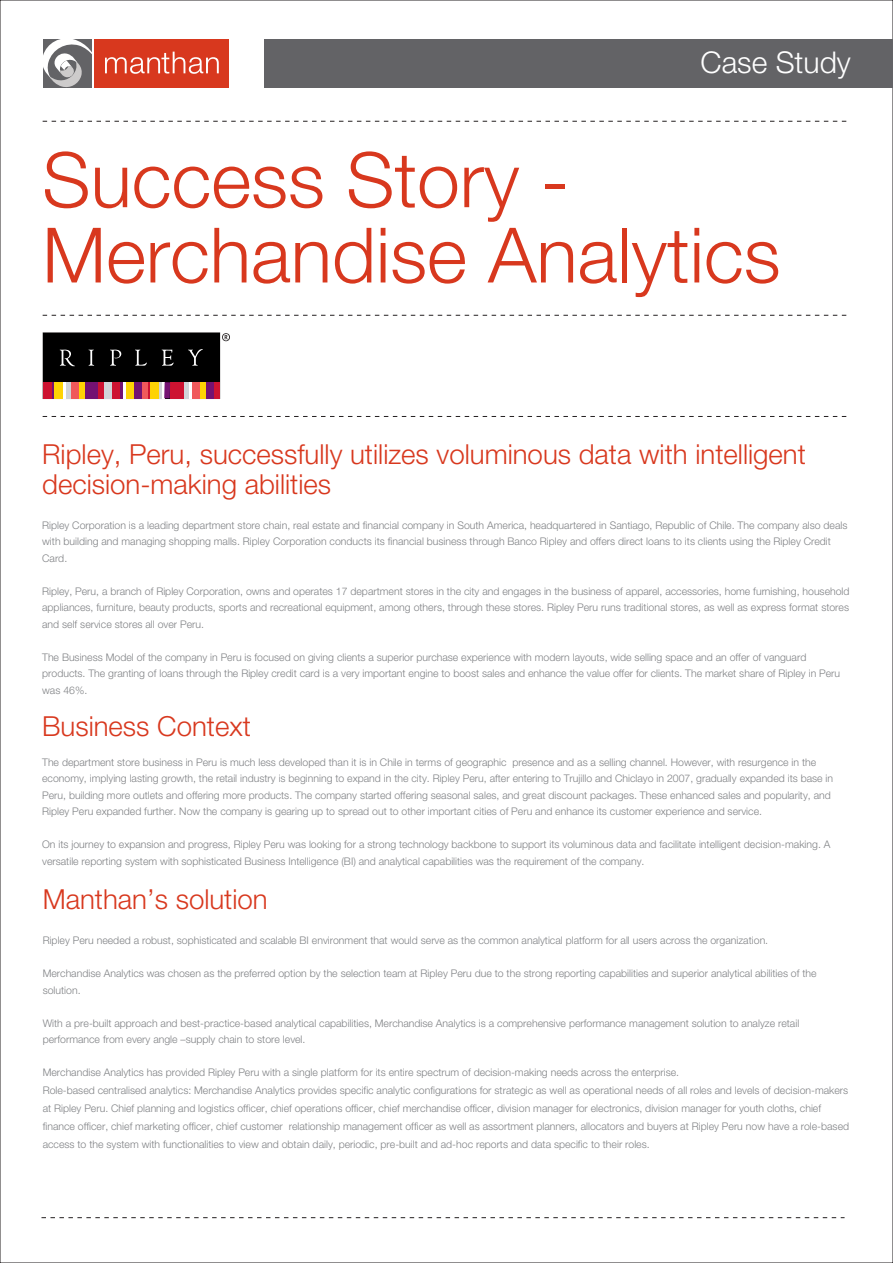
<style>
.page{position:relative;width:893px;height:1263px;background:#fff}
.page>*{position:absolute;margin:0;border:0;box-sizing:border-box;transform-origin:0 0}
.t1{font:300 76.5px/75.3px "Helvetica Neue";color:#d8381e}
.t2{font:300 30px "Helvetica Neue";color:#fff}
.t3{font:300 27.6px/30px "Helvetica Neue";color:#d8381e}
.t4{font:300 10.5px/16.5px "Helvetica Neue";color:#808285}
</style>
<div class="page">
<svg style="left:41px;top:1217px;width:803px;height:1px"></svg>
<svg style="left:43px;top:121px;width:804px;height:1px"></svg>
<svg style="left:43px;top:315px;width:804px;height:1px"></svg>
<svg style="left:43px;top:416px;width:804px;height:1px"></svg>
<div style="left:95px;top:39px;width:134px;height:49px;background:#d8381e"></div>
<svg style="left:105px;top:52px;width:114px;height:22px"></svg>
<svg style="left:43px;top:39px;width:49px;height:49px"></svg>
<div style="left:264px;top:39px;width:629px;height:49px;background:#636366"></div>
<svg style="left:43px;top:332px;width:177px;height:67px"></svg>
<div style="left:43px;top:333px;width:176px;height:65px;background:#000"></div>
<svg style="left:60px;top:349px;width:143px;height:17px"></svg>
<svg style="left:222px;top:333px;width:8px;height:8px"></svg>
<div style="left:184px;top:382px;width:5px;height:16px;background:#d0d4d8"></div>
<div style="left:85px;top:382px;width:14px;height:16px;background:#741272"></div>
<svg style="left:52px;top:382px;width:2px;height:16px"></svg>
<div style="left:54px;top:382px;width:9px;height:16px;background:#fed304"></div>
<div style="left:71px;top:382px;width:8px;height:16px;background:#f0595b"></div>
<div style="left:65px;top:382px;width:6px;height:16px;background:#d0d4d8"></div>
<div style="left:98px;top:382px;width:6px;height:16px;background:#cd1331"></div>
<div style="left:43px;top:382px;width:9px;height:16px;background:#cd1331"></div>
<div style="left:206px;top:382px;width:8px;height:16px;background:#741272"></div>
<div style="left:104px;top:382px;width:8px;height:16px;background:#d0d4d8"></div>
<div style="left:112px;top:382px;width:8px;height:16px;background:#cd1331"></div>
<hr style="left:120px;top:382px;width:3px;height:16px;background:#741272">
<div style="left:79px;top:382px;width:6px;height:16px;background:#fed304"></div>
<hr style="left:189px;top:382px;width:3px;height:16px;background:#fff">
<div style="left:126px;top:382px;width:8px;height:16px;background:#fed304"></div>
<hr style="left:159px;top:382px;width:3px;height:16px;background:#d0d4d8">
<div style="left:134px;top:382px;width:8px;height:16px;background:#741272"></div>
<div style="left:142px;top:382px;width:6px;height:16px;background:#f0595b"></div>
<hr style="left:148px;top:382px;width:3px;height:16px;background:#cd1331">
<div style="left:151px;top:382px;width:8px;height:16px;background:#fed304"></div>
<svg style="left:162px;top:382px;width:2px;height:16px"></svg>
<hr style="left:123px;top:382px;width:3px;height:16px;background:#fff">
<svg style="left:63px;top:382px;width:2px;height:16px"></svg>
<div style="left:170px;top:382px;width:14px;height:16px;background:#cd1331"></div>
<div style="left:164px;top:382px;width:6px;height:16px;background:#741272"></div>
<div style="left:192px;top:382px;width:8px;height:16px;background:#f0595b"></div>
<div style="left:200px;top:382px;width:6px;height:16px;background:#fed304"></div>
<div style="left:214px;top:382px;width:5px;height:16px;background:#cd1331"></div>
<h2 class="t2" style="left:700px;top:44px;width:152px">Case Study</h2>
<h1 class="t1" style="left:42px;top:141px;width:740px">Success Story -<br>Merchandise Analytics</h1>
<h3 class="t3" style="left:42px;top:438px;width:765px">Ripley, Peru, successfully utilizes voluminous data with intelligent decision-making abilities</h3>
<p class="t4" style="left:42px;top:517px;width:807px">Ripley Corporation is a leading department store chain, real estate and financial company in South America, headquartered in Santiago, Republic of Chile. The company also deals with building and managing shopping malls. Ripley Corporation conducts its financial business through Banco Ripley and offers direct loans to its clients using the Ripley Credit<br>Card.</p>
<p class="t4" style="left:42px;top:583px;width:809px;text-align:justify">Ripley, Peru, a branch of Ripley Corporation, owns and operates 17 department stores in the city and engages in the business of apparel, accessories, home furnishing, household appliances, furniture, beauty products, sports and recreational equipment, among others, through these stores. Ripley Peru runs traditional stores, as well as express format stores and self service stores all over Peru.</p>
<p class="t4" style="left:42px;top:649px;width:800px">The Business Model of the company in Peru is focused on giving clients a superior purchase experience with modern layouts, wide selling space and an offer of vanguard products. The granting of loans through the Ripley credit card is a very important engine to boost sales and enhance the value offer for clients. The market share of Ripley in Peru was 46%.</p>
<h3 class="t3" style="left:42px;top:711px;width:210px">Business Context</h3>
<p class="t4" style="left:42px;top:754px;width:792px">The department store business in Peru is much less developed than it is in Chile in terms of geographic presence and as a selling channel. However, with resurgence in the economy, implying lasting growth, the retail industry is beginning to expand in the city. Ripley Peru, after entering to Trujillo and Chiclayo in 2007, gradually expanded its base in Peru, building more outlets and offering more products. The company started offering seasonal sales, and great discount packages. These enhanced sales and popularity, and Ripley Peru expanded further. Now the company is gearing up to spread out to other important cities of Peru and enhance its customer experience and service.</p>
<p class="t4" style="left:42px;top:836px;width:790px">On its journey to expansion and progress, Ripley Peru was looking for a strong technology backbone to support its voluminous data and facilitate intelligent decision-making. A versatile reporting system with sophisticated Business Intelligence (BI) and analytical capabilities was the requirement of the company.</p>
<h3 class="t3" style="left:43px;top:883px;width:227px">Manthan’s solution</h3>
<p class="t4" style="left:43px;top:932px;width:727px">Ripley Peru needed a robust, sophisticated and scalable BI environment that would serve as the common analytical platform for all users across the organization.</p>
<p class="t4" style="left:43px;top:965px;width:775px">Merchandise Analytics was chosen as the preferred option by the selection team at Ripley Peru due to the strong reporting capabilities and superior analytical abilities of the solution.</p>
<p class="t4" style="left:43px;top:1014px;width:758px">With a pre-built approach and best-practice-based analytical capabilities, Merchandise Analytics is a comprehensive performance management solution to analyze retail performance from every angle –supply chain to store level.</p>
<p class="t4" style="left:43px;top:1063px;width:808px;line-height:18px">Merchandise Analytics has provided Ripley Peru with a single platform for its entire spectrum of decision-making needs across the enterprise.<br>Role-based centralised analytics: Merchandise Analytics provides specific analytic configurations for strategic as well as operational needs of all roles and levels of decision-makers at Ripley Peru. Chief planning and logistics officer, chief operations officer, chief merchandise officer, division manager for electronics, division manager for youth cloths, chief finance officer, chief marketing officer, chief customer relationship management officer as well as assortment planners, allocators and buyers at Ripley Peru now have a role-based access to the system with functionalities to view and obtain daily, periodic, pre-built and ad-hoc reports and data specific to their roles.</p>
</div>
